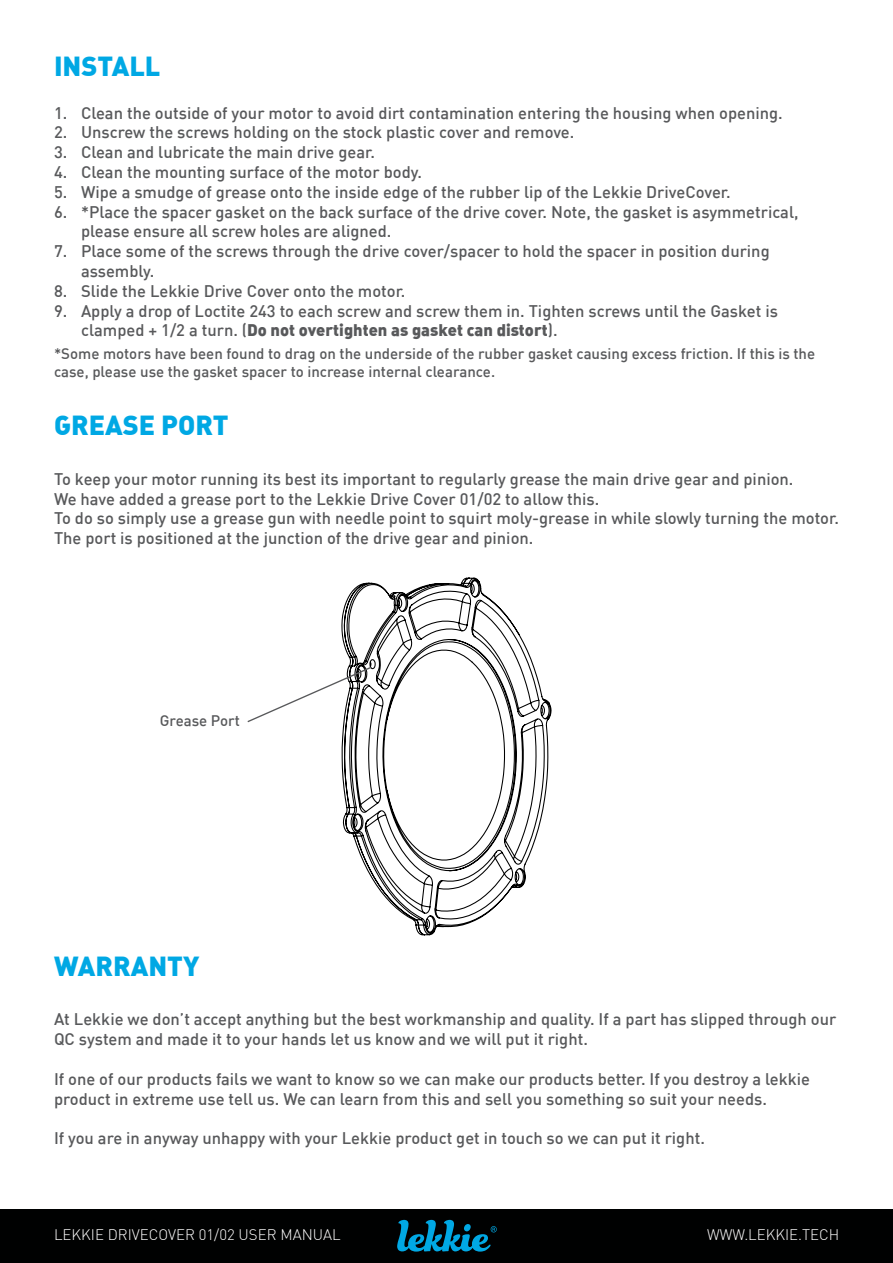
<style>
.page{position:relative;width:893px;height:1263px;background:#fff}
.page>*{position:absolute;margin:0;border:0;box-sizing:border-box;transform-origin:0 0}
.t1{font:27px "DIN Black Alternate";color:#00a8e4}
.t2{font:500 16.5px/19.8px "DIN";color:#58595b}
.t3{font:16.5px "DIN Black Alternate";color:#58595b}
.t4{font:500 15px/18px "DIN";color:#58595b}
.t5{font:300 15px "DIN";color:#fff}
.s1{font-family:"DIN";font-weight:500}
</style>
<div class="page">
<div style="left:0;top:1209px;width:893px;height:53px;background:#000101"></div>
<svg style="left:397px;top:1220px;width:100px;height:31px"></svg>
<svg style="left:341px;top:577px;width:211px;height:359px"></svg>
<svg style="left:247px;top:665px;width:126px;height:58px"></svg>
<h1 class="t1" style="left:54px;top:48px;width:108px">Install</h1>
<p class="t2" style="left:54px;top:102px;width:730px">1. Clean the outside of your motor to avoid dirt contamination entering the housing when opening.</p>
<p class="t2" style="left:54px;top:122px;width:522px">2. U nscrew the screws holding on the stock plastic cover and remove.</p>
<p class="t2" style="left:54px;top:142px;width:322px">3. Clean and lubricate the main drive gear.</p>
<p class="t2" style="left:54px;top:162px;width:370px">4. Clean the mounting surface of the motor body.</p>
<p class="t2" style="left:54px;top:181px;width:678px">5. Wipe a smudge of grease onto the inside edge of the rubber lip of the Lekkie DriveCover.</p>
<p class="t2" style="left:81px;top:201px;width:719px;text-indent:-27px">6. *Place the spacer gasket on the back surface of the drive cover. N ote, the gasket is asymmetrical, please ensure all screw holes are aligned.</p>
<p class="t2" style="left:81px;top:241px;width:690px;text-indent:-27px">7. Place some of the screws through the drive cover/spacer to hold the spacer in position during assembly.</p>
<p class="t2" style="left:54px;top:280px;width:353px">8. Slide the Lekkie Drive Cover onto the motor.</p>
<p class="t2" style="left:54px;top:300px;width:725px">9. Apply a drop of Loctite 243 to each screw and screw them in. Tighten screws until the Gasket is</p>
<p class="t3" style="left:81px;top:319px;width:478px"><span class="s1">clamped + 1/2 a turn. (</span>Do not overtighten as gasket can distort<span class="s1">).</span></p>
<p class="t4" style="left:54px;top:344px;width:763px">*Some motors have been found to drag on the underside of the rubber gasket causing excess friction. If this is the case, please use the gasket spacer to increase internal clearance.</p>
<h1 class="t1" style="left:54px;top:407px;width:176px">Grease Port</h1>
<p class="t2" style="left:54px;top:468px;width:786px">To keep your motor running its best its important to regularly grease the main drive gear and pinion.<br>We have added a grease port to the Lekkie Drive Cover 01/02 to allow this.<br>To do so simply use a grease gun with needle point to squirt moly-grease in while slowly turning the motor.<br>The port is positioned at the junction of the drive gear and pinion.</p>
<p class="t4" style="left:160px;top:711px;width:82px">Grease Port</p>
<h1 class="t1" style="left:54px;top:948px;width:147px">Warranty</h1>
<p class="t2" style="left:54px;top:1009px;width:784px">At Lekkie we don’t accept anything but the best workmanship and quality. If a part has slipped through our<br>QC system and made it to your hands let us know and we will put it right.</p>
<p class="t2" style="left:54px;top:1068px;width:758px">If one of our products fails we want to know so we can make our products better. If you destroy a lekkie product in extreme use tell us. We can learn from this and sell you something so suit your needs.</p>
<p class="t2" style="left:54px;top:1128px;width:652px">If you are in anyway unhappy with your Lekkie product get in touch so we can put it right.</p>
<p class="t5" style="left:54px;top:1225px;width:288px">LEKKIE DRIVECOVER 01/02 USER MANUAL</p>
<p class="t5" style="left:707px;top:1225px;width:134px">WWW.LEKKIE.TECH</p>
</div>
